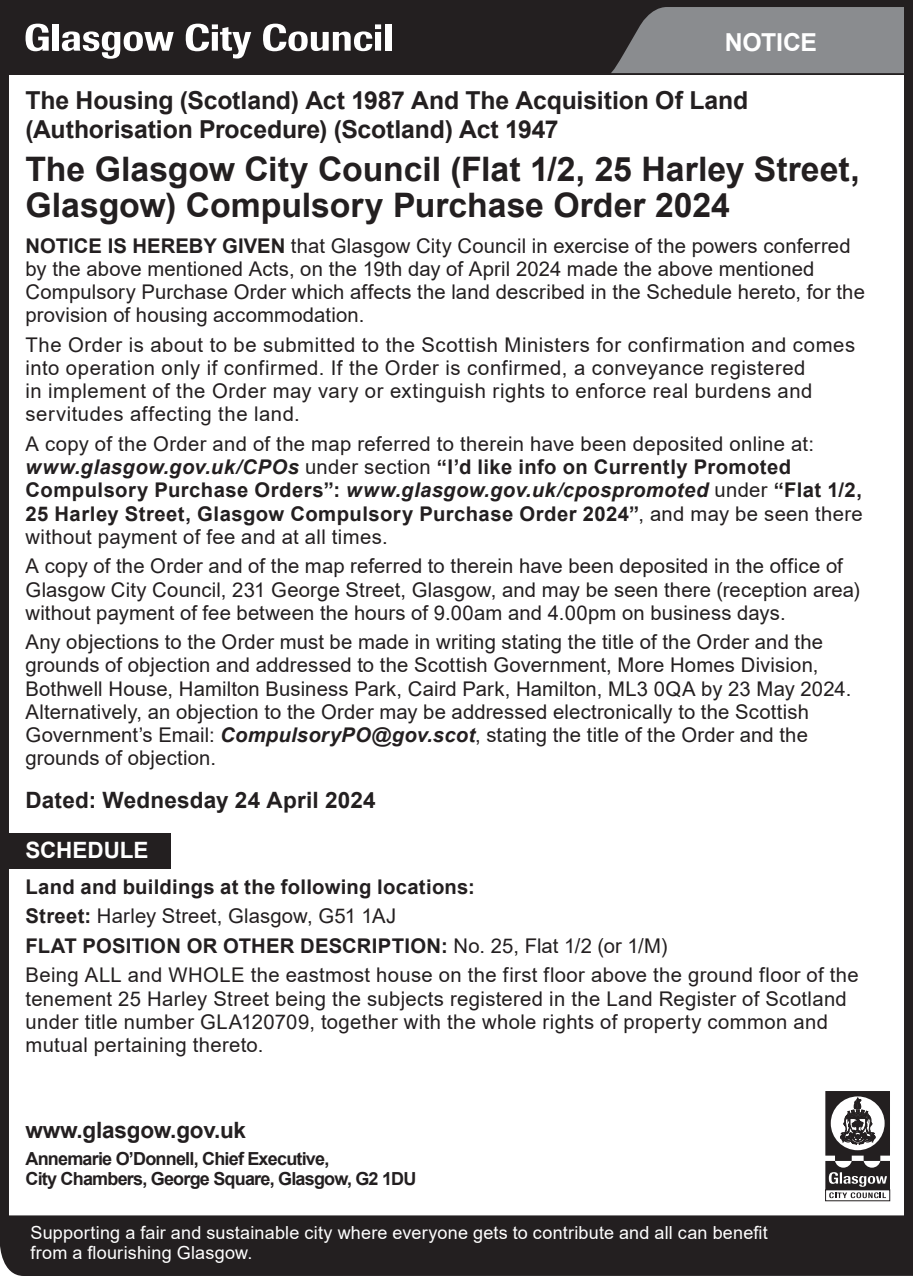
<style>
.page{position:relative;width:913px;height:1276px;background:#fff}
.page>*{position:absolute;margin:0;border:0;box-sizing:border-box;transform-origin:0 0}
.Text{font:700 33.75px/36px "Arial";color:#231f20}
.Text-2{font:700 24.75px/29.2px "Arial";letter-spacing:-.005em;color:#231f20}
.t1{font:700 24.75px "Arial";letter-spacing:-.01em;color:#fff}
.t2{font:700 22.5px "Arial";letter-spacing:.005em;color:#231f20}
.Schedule{font:700 22.5px "Arial";letter-spacing:-.005em;color:#fff}
.Text-3{font:20.25px/23.2px "Arial";letter-spacing:.01em;color:#231f20}
.Text-4{font:700 20.25px "Arial";letter-spacing:.015em;color:#231f20}
.t3{font:18px/20.2px "Arial";letter-spacing:.01em;color:#fff}
.t4{font:700 18px/20.2px "Arial";letter-spacing:-.045em;color:#231f20}
.s1{font-weight:700}
.s2{font-weight:700;font-style:italic}
.s3{font-weight:400}
</style>
<div class="page">
<div style="left:0;top:0;width:912px;height:75px;background:#231f20"></div>
<svg style="left:26px;top:24px;width:23px;height:27px"></svg>
<div style="left:53px;top:24px;width:6px;height:27px;background:#fff"></div>
<svg style="left:62px;top:31px;width:112px;height:28px"></svg>
<svg style="left:186px;top:24px;width:65px;height:35px"></svg>
<svg style="left:263px;top:24px;width:118px;height:27px"></svg>
<div style="left:375px;top:32px;width:6px;height:19px;background:#fff"></div>
<div style="left:385px;top:24px;width:6px;height:27px;background:#fff"></div>
<svg style="left:611px;top:7px;width:292px;height:67px;background:#808284"></svg>
<div style="left:0;top:833px;width:170px;height:36px;background:#231f20"></div>
<div style="left:0;top:0;width:9px;height:1237px;background:#231f20"></div>
<div style="left:903px;top:0;width:9px;height:1237px;background:#231f20"></div>
<div style="left:0;top:1215px;width:912px;height:61px;background:#231f20"></div>
<svg style="left:826px;top:1198px;width:60px;height:1px"></svg>
<svg style="left:825px;top:1091px;width:64px;height:107px"></svg>
<p class="t1" style="left:724px;top:25px;width:94px">NOTICE</p>
<p class="Text-2" style="left:26px;top:86px;width:724px">The Housing (Scotland) Act 1987 And The Acquisition Of Land (Authorisation Procedure) (Scotland) Act 1947</p>
<p class="Text" style="left:26px;top:151px;width:835px">The Glasgow City Council (Flat 1/2, 25 Harley Street,<br>Glasgow) Compulsory Purchase Order 2024</p>
<p class="Text-3" style="left:26px;top:234px;width:840px"><span class="s1">NOTICE IS HEREBY GIVEN</span> that Glasgow City Council in exercise of the powers conferred by the above mentioned Acts, on the 19th day of April 2024 made the above mentioned Compulsory Purchase Order which affects the land described in the Schedule hereto, for the provision of housing accommodation.</p>
<p class="Text-3" style="left:26px;top:333px;width:830px">The Order is about to be submitted to the Scottish Ministers for confirmation and comes into operation only if confirmed. If the Order is confirmed, a conveyance registered<br>in implement of the Order may vary or extinguish rights to enforce real burdens and servitudes affecting the land.</p>
<p class="Text-3" style="left:26px;top:432px;width:838px">A copy of the Order and of the map referred to therein have been deposited online at: <span class="s2">www.glasgow.gov.uk/CPOs</span> under section <span class="s1">“I’d like info on Currently Promoted Compulsory Purchase Orders”:</span> <span class="s2">www.glasgow.gov.uk/cpospromoted</span> under <span class="s1">“Flat 1/2, 25 Harley Street, Glasgow Compulsory Purchase Order 2024”</span>, and may be seen there without payment of fee and at all times.</p>
<p class="Text-3" style="left:26px;top:554px;width:835px">A copy of the Order and of the map referred to therein have been deposited in the office of<br>Glasgow City Council, 231 George Street, Glasgow, and may be seen there (reception area) without payment of fee between the hours of 9.00am and 4.00pm on business days.</p>
<p class="Text-3" style="left:26px;top:630px;width:826px">Any objections to the Order must be made in writing stating the title of the Order and the grounds of objection and addressed to the Scottish Government, More Homes Division, Bothwell House, Hamilton Business Park, Caird Park, Hamilton, ML3 0QA by 23 May 2024.<br>Alternatively, an objection to the Order may be addressed electronically to the Scottish Government’s Email: <span class="s2">CompulsoryPO@gov.scot</span>, stating the title of the Order and the grounds of objection.</p>
<p class="t2" style="left:26px;top:783px;width:351px">Dated: Wednesday 24 April 2024</p>
<p class="Schedule" style="left:26px;top:834px;width:124px">SCHEDULE</p>
<p class="Text-4" style="left:26px;top:872px;width:450px">Land and buildings at the following locations:</p>
<p class="Text-3" style="left:26px;top:904px;width:372px"><span class="s1">Street:</span> Harley Street, Glasgow, G51 1AJ</p>
<p class="Text-4" style="left:26px;top:931px;width:643px">FLAT POSITION OR OTHER DESCRIPTION: <span class="s3">No. 25, Flat 1/2 (or 1/M)</span></p>
<p class="Text-3" style="left:26px;top:963px;width:834px">Being ALL and WHOLE the eastmost house on the first floor above the ground floor of the tenement 25 Harley Street being the subjects registered in the Land Register of Scotland under title number GLA120709, together with the whole rights of property common and mutual pertaining thereto.</p>
<p class="t2" style="left:26px;top:1114px;width:222px">www.glasgow.gov.uk</p>
<p class="t4" style="left:26px;top:1148px;width:392px">Annemarie O’Donnell, Chief Executive,<br>City Chambers, George Square, Glasgow, G2 1DU</p>
<p class="t3" style="left:31px;top:1222px;width:738px">Supporting a fair and sustainable city where everyone gets to contribute and all can benefit from a flourishing Glasgow.</p>
</div>
